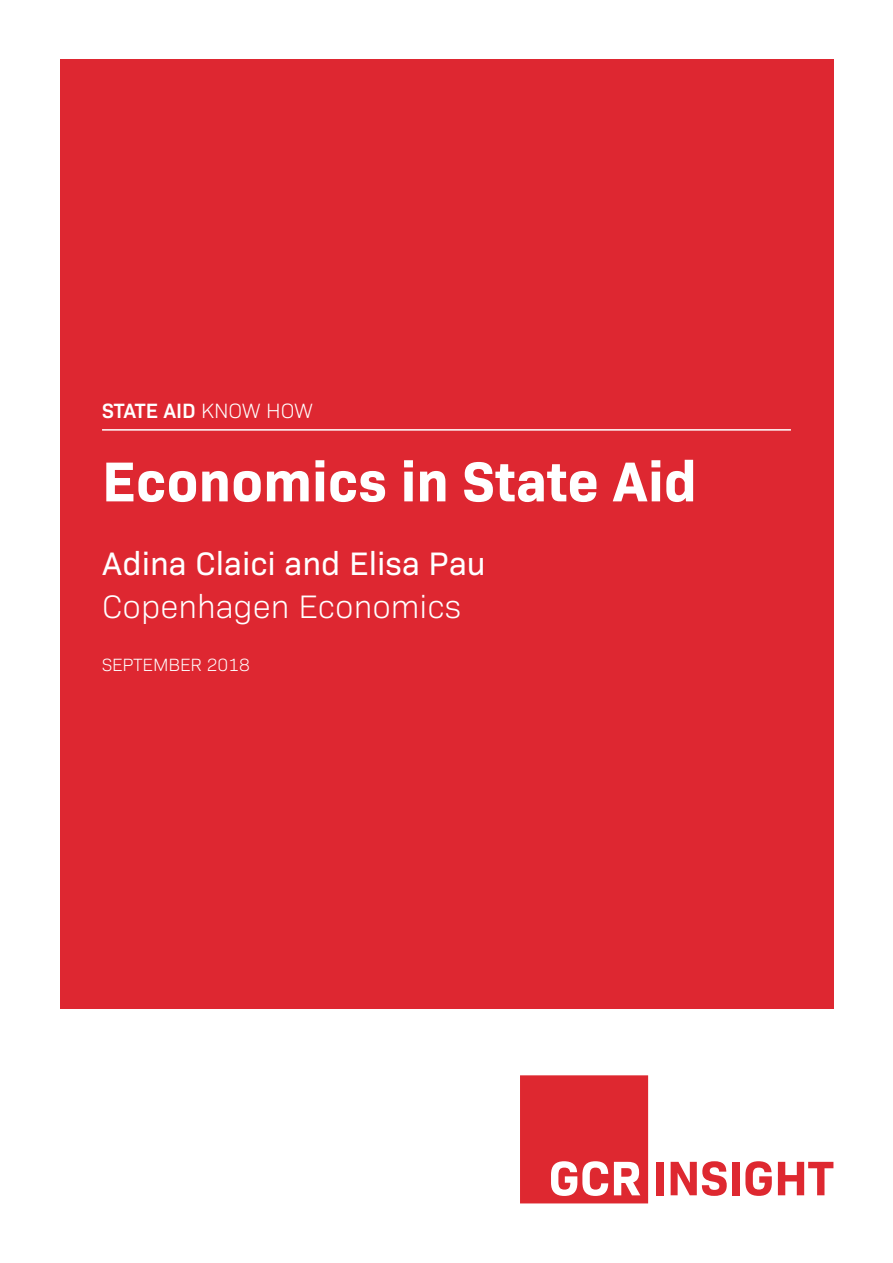
<style>
.page{position:relative;width:893px;height:1263px;background:#fff}
.page>*{position:absolute;margin:0;border:0;box-sizing:border-box;transform-origin:0 0}
.t1{font:700 57px "Bio Sans";color:#fff}
.Author{font:33px "Bio Sans";color:#fff}
.Firm{font:300 33px "Bio Sans";color:#fff}
.ITA_Header{font:600 21px "Bio Sans";color:#fff}
.Date{font:300 18px "Bio Sans";color:#fff}
.s1{font-weight:300}
</style>
<div class="page">
<div style="left:60px;top:60px;width:773px;height:949px;background:#de2731"></div>
<hr style="left:102px;top:429px;width:689px;height:2px;background:#fff">
<svg style="left:520px;top:1075px;width:128px;height:128px;background:#e13e45"></svg>
<div style="left:656px;top:1162px;width:7px;height:33px;background:#de2830"></div>
<svg style="left:671px;top:1161px;width:56px;height:35px"></svg>
<div style="left:732px;top:1162px;width:7px;height:33px;background:#de2830"></div>
<svg style="left:745px;top:1161px;width:27px;height:35px"></svg>
<svg style="left:778px;top:1162px;width:55px;height:33px"></svg>
<p class="ITA_Header" style="left:102px;top:395px;width:212px">STATE AID <span class="s1">KNOW HOW</span></p>
<p class="t1" style="left:102px;top:438px;width:596px">Economics in State Aid</p>
<p class="Author" style="left:102px;top:540px;width:385px">Adina Claici and Elisa Pau</p>
<p class="Firm" style="left:102px;top:582px;width:361px">Copenhagen Economics</p>
<p class="Date" style="left:102px;top:651px;width:149px">SEPTEMBER 2018</p>
</div>
